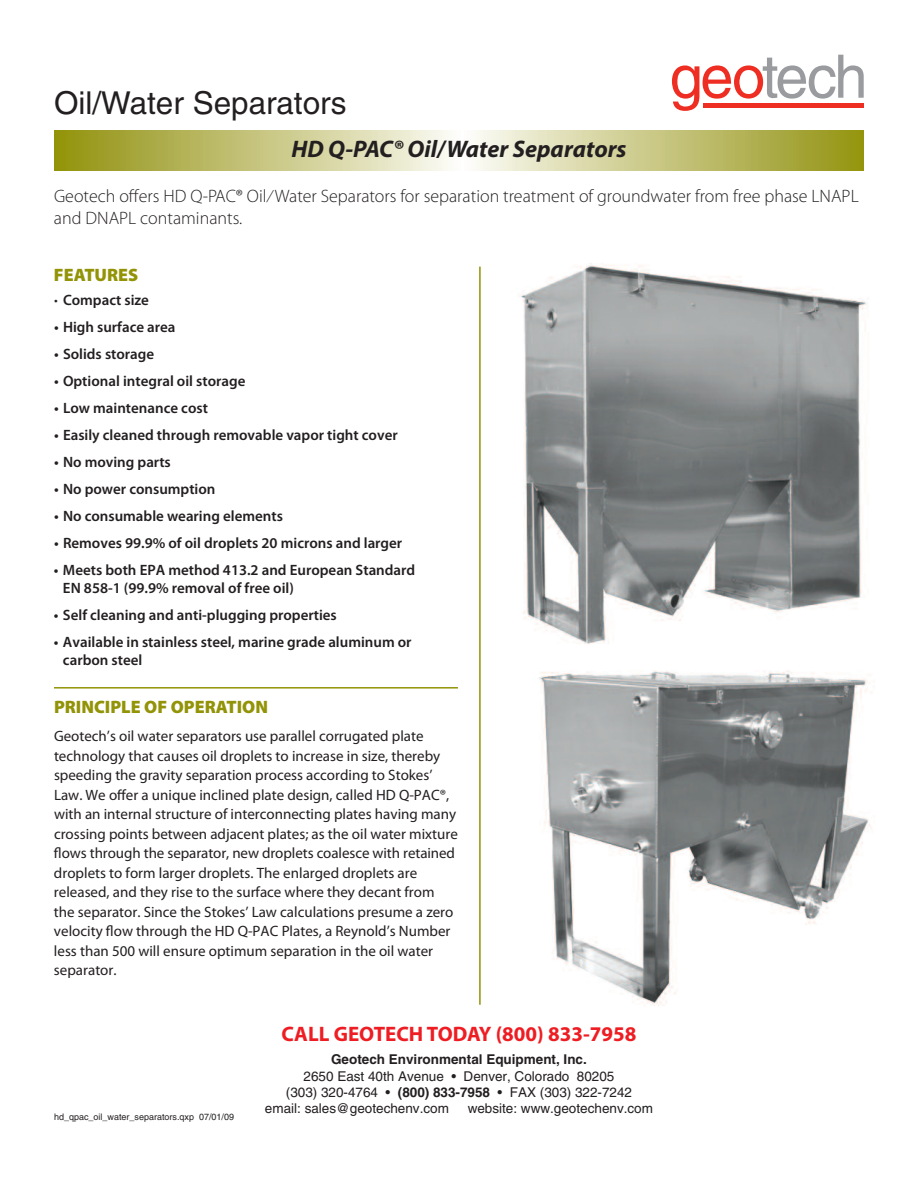
<style>
.page{position:relative;width:918px;height:1188px;background:#fff}
.page>*{position:absolute;margin:0;border:0;box-sizing:border-box;transform-origin:0 0}
.t1{font:31.5px "Helvetica";color:#231f20}
.t2{font:italic 700 24px "Myriad Pro";color:#231f20}
.t3{font:700 21px "Myriad Pro";color:#ee1d23}
.t4{font:300 18px/22.5px "Myriad Pro";color:#231f20}
.t5{font:900 18px "Myriad Pro";color:#929306}
.t6{font:15px/19.5px "Myriad Pro";color:#231f20}
.t7{font:600 15px/18px "Myriad Pro";color:#231f20}
.t8{font:13.5px "Helvetica";color:#231f20}
.t9{font:700 13.5px "Helvetica";color:#231f20}
.t10{font:9px "Helvetica";color:#231f20}
.s1{font-weight:300}
.s2{font-weight:700}
</style>
<div class="page">
<svg style="left:672px;top:55px;width:192px;height:56px"></svg>
<div style="left:703px;top:103px;width:161px;height:5px;background:#ee2e22"></div>
<hr style="left:54px;top:687px;width:404px;height:2px;background:#929306">
<svg style="left:54px;top:130px;width:810px;height:41px;background:#c6c681"></svg>
<img style="left:520px;top:263px;width:349px;height:381px">
<img style="left:539px;top:670px;width:335px;height:336px">
<hr style="left:479px;top:267px;width:2px;height:738px;background:#929306">
<h1 class="t1" style="left:54px;top:92px;width:294px">Oil/Water Separators</h1>
<h2 class="t2" style="left:291px;top:140px;width:337px">HD Q-PAC® Oil/Water Separators</h2>
<p class="t4" style="left:54px;top:186px;width:806px">Geotech offers HD Q-PAC® Oil/ Water Separators for separation treatment of groundwater from free phase LNAPL and DNAPL contaminants.</p>
<p class="t5" style="left:54px;top:269px;width:86px">FEATURES</p>
<p class="t7" style="left:54px;top:292px;width:97px"><span class="s1">•</span> Compact size</p>
<p class="t7" style="left:54px;top:319px;width:123px">• High surface area</p>
<p class="t7" style="left:54px;top:346px;width:102px">• Solids storage</p>
<p class="t7" style="left:54px;top:373px;width:193px">• Optional integral oil storage</p>
<p class="t7" style="left:54px;top:400px;width:155px">• Low maintenance cost</p>
<p class="t7" style="left:54px;top:427px;width:345px">• Easily cleaned through removable vapor tight cover</p>
<p class="t7" style="left:54px;top:454px;width:118px">• No moving parts</p>
<p class="t7" style="left:54px;top:481px;width:163px">• No power consumption</p>
<p class="t7" style="left:54px;top:508px;width:230px">• No consumable wearing elements</p>
<p class="t7" style="left:54px;top:535px;width:350px">• Removes 99.9% of oil droplets 20 microns and larger</p>
<p class="t7" style="left:63px;top:562px;width:354px;text-indent:-9px">• Meets both EPA method 413.2 and European Standard<br>EN 858-1 (99.9% removal of free oil)</p>
<p class="t7" style="left:54px;top:607px;width:284px">• Self cleaning and anti-plugging properties</p>
<p class="t7" style="left:63px;top:634px;width:350px;text-indent:-9px">• Available in stainless steel, marine grade aluminum or carbon steel</p>
<p class="t5" style="left:54px;top:700px;width:216px">PRINCIPLE OF OPERATION</p>
<p class="t6" style="left:54px;top:727px;width:405px">Geotech’s oil water separators use parallel corrugated plate technology that causes oil droplets to increase in size, thereby speeding the gravity separation process according to Stokes’ Law. We offer a unique inclined plate design, called HD Q-PAC®, with an internal structure of interconnecting plates having many crossing points between adjacent plates; as the oil water mixture flows through the separator, new droplets coalesce with retained droplets to form larger droplets. The enlarged droplets are released, and they rise to the surface where they decant from the separator. Since the Stokes’ Law calculations presume a zero velocity flow through the HD Q-PAC Plates, a Reynold’s Number less than 500 will ensure optimum separation in the oil water separator.</p>
<p class="t10" style="left:54px;top:1114px;width:182px">hd_qpac_oil_water_separators.qxp 07/01/09</p>
<h3 class="t3" style="left:282px;top:1026px;width:356px">CALL GEOTECH TODAY (800) 833-7958</h3>
<p class="t9" style="left:331px;top:1055px;width:257px">Geotech Environmental Equipment, Inc.</p>
<p class="t8" style="left:304px;top:1071px;width:312px">2650 East 40th Avenue • Denver, Colorado 80205</p>
<p class="t8" style="left:286px;top:1087px;width:348px">(303) 320-4764 • <span class="s2">(800) 833-7958</span> • FAX (303) 322-7242</p>
<p class="t8" style="left:265px;top:1103px;width:185px">email: sales@geotechenv.com</p>
<p class="t8" style="left:468px;top:1103px;width:187px">website: www.geotechenv.com</p>
</div>
